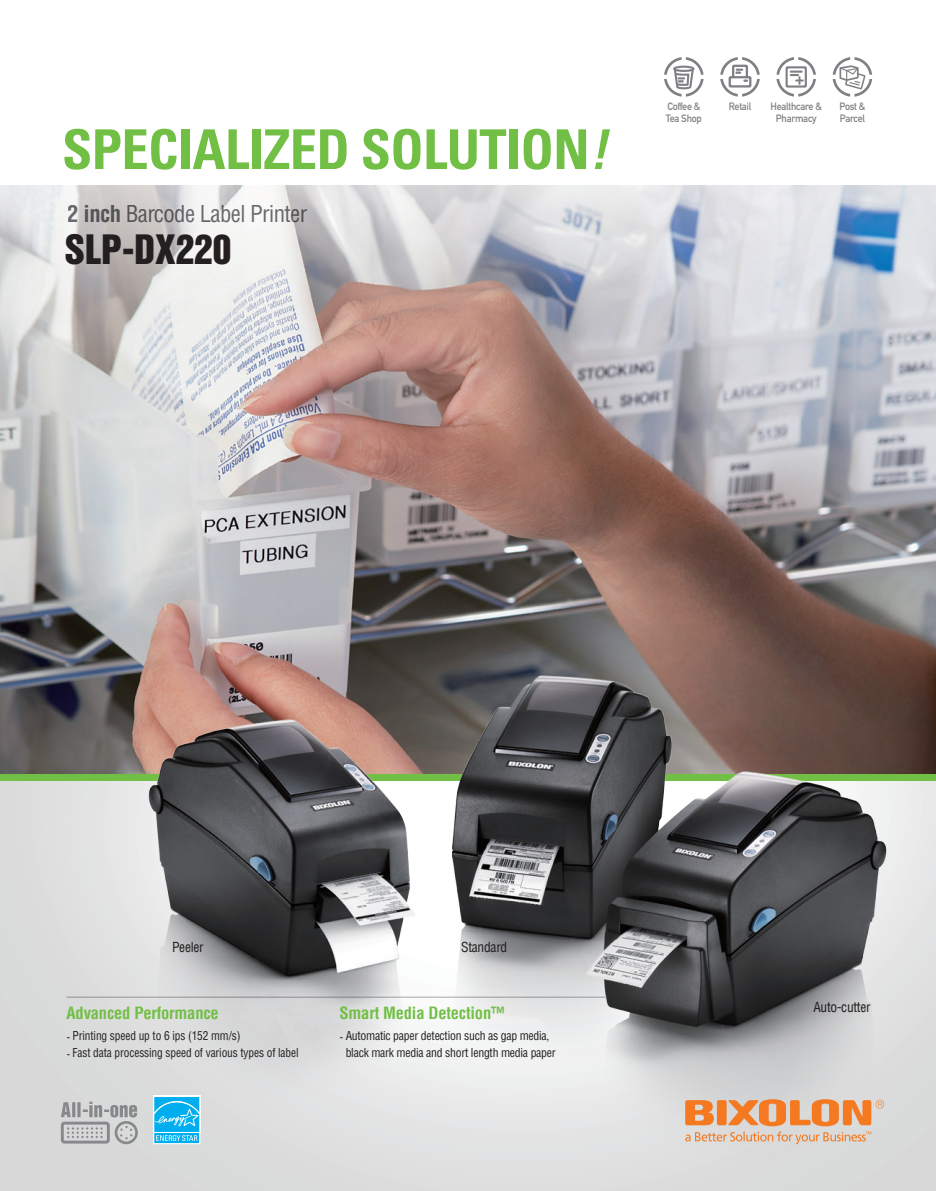
<style>
.page{position:relative;width:936px;height:1191px;background:#fff}
.page>*{position:absolute;margin:0;border:0;box-sizing:border-box;transform-origin:0 0}
.t1{font:700 condensed 54.9px "Univers LT Std";letter-spacing:-.01em;color:#71bf44}
.t2{font:37.05px "Helvetica Inserat LT Std";color:#231f20}
.t3{font:condensed 22.8px "Helvetica LT Std";letter-spacing:-.025em;color:#6c6d70}
.t4{font:700 condensed 16.5px "Helvetica LT";letter-spacing:-.01em;color:#71bf44}
.t5{font:condensed 13.5px "Helvetica LT";letter-spacing:-.02em;color:#231f20}
.t6{font:condensed 12px/16.5px "Helvetica LT Std";letter-spacing:-.02em;color:#231f20;text-align:center}
.t7{font:condensed 12px "Helvetica LT Std";letter-spacing:-.02em;color:#231f20;scale:.95 1}
.t8{font:10.5px/12.6px "DIN Mittelschrift Std";letter-spacing:-.025em;color:#808285;scale:.95 1}
.s1{font-style:italic}
.s2{font-weight:700}
.s3{font-family:"Univers LT Std"}
</style>
<div class="page">
<div style="left:0;top:780px;width:38px;height:411px;background:#d9dada"></div>
<img style="left:0;top:186px;width:935px;height:588px">
<div style="left:0;top:774px;width:935px;height:6px;background:#71bf44"></div>
<svg style="left:720px;top:57px;width:39px;height:40px"></svg>
<svg style="left:832px;top:57px;width:40px;height:40px"></svg>
<svg style="left:776px;top:57px;width:39px;height:40px"></svg>
<svg style="left:664px;top:57px;width:39px;height:40px"></svg>
<img style="left:38px;top:653px;width:897px;height:538px">
<hr style="left:67px;top:996px;width:538px;height:1px;background:#a8a9ad">
<svg style="left:61px;top:1101px;width:77px;height:43px;background:#b9babc"></svg>
<div style="left:153px;top:1096px;width:47px;height:37px;background:#fff"></div>
<svg style="left:153px;top:1097px;width:47px;height:47px;background:#38bff2"></svg>
<svg style="left:685px;top:1099px;width:199px;height:45px;background:#e4b18d"></svg>
<h1 class="t1" style="left:62px;top:116px;width:546px">SPECIALIZED SOLUTION<span class="s1">!</span></h1>
<h3 class="t3" style="left:68px;top:200px;width:241px"><span class="s2">2 inch</span> Barcode Label Printer</h3>
<h2 class="t2" style="left:64px;top:227px;width:168px">SLP-DX220</h2>
<p class="t8" style="left:666px;top:100px;width:39px">Coffee &amp;<br>Tea Shop</p>
<p class="t8" style="left:839px;top:100px;width:29px">Post &amp;<br>Parcel</p>
<p class="t8" style="left:728px;top:100px;width:25px">Retail</p>
<p class="t8" style="left:770px;top:100px;width:56px;text-align:center">Healthcare &amp;<br>Pharmacy</p>
<p class="t5" style="left:172px;top:938px;width:33px">Peeler</p>
<p class="t5" style="left:461px;top:938px;width:48px">Standard</p>
<h3 class="t4" style="left:67px;top:1002px;width:154px">Advanced Performance</h3>
<p class="t7" style="left:67px;top:1028px;width:185px"><span class="s3">-</span> Printing speed up to 6 ips (152 mm/s)</p>
<p class="t7" style="left:67px;top:1045px;width:246px"><span class="s3">-</span> Fast data processing speed of various types of label</p>
<h3 class="t4" style="left:339px;top:1002px;width:167px">Smart Media Detection™</h3>
<p class="t6" style="left:339px;top:1027px;width:218px"><span class="s3">-</span> Automatic paper detection such as gap media, black mark media and short length media paper</p>
<p class="t5" style="left:813px;top:998px;width:59px">Auto-cutter</p>
</div>
